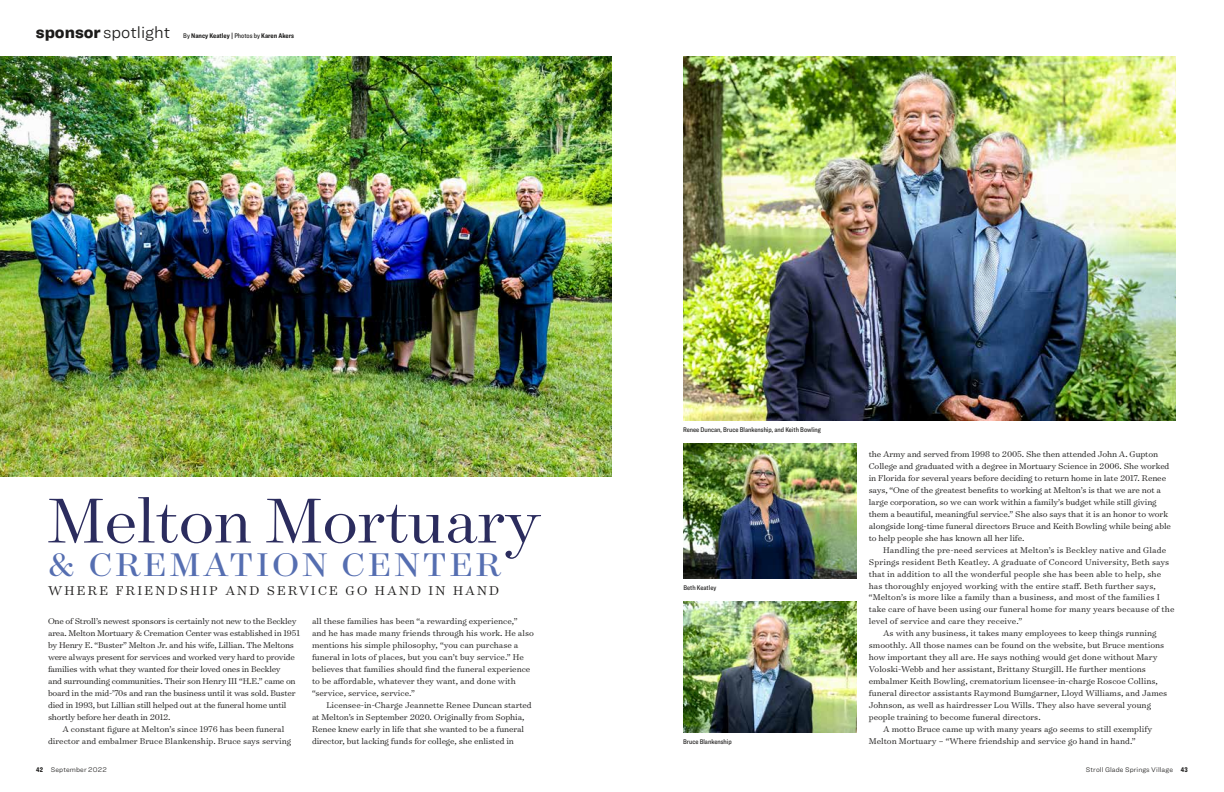
<style>
.page{position:relative;width:1224px;height:792px;background:#fff}
.page>*{position:absolute;margin:0;border:0;box-sizing:border-box;transform-origin:0 0}
.t1{font:300 71.9px "Surveyor Display";color:#2b2c5e}
.t2{font:37.2px "Surveyor Display";letter-spacing:.09em;color:#556eb1}
.t3{font:300 17px "Ringside";color:#1c1b1a}
.t4{font:300 14.4px "Surveyor Text";letter-spacing:.15em;color:#1c1b1a}
.t5{font:300 9.5px/12px "Surveyor Text";letter-spacing:-.01em;color:#1c1b1a}
.t6{font:300 9.5px "Surveyor Text";letter-spacing:.01em;color:#1c1b1a}
.t7{font:500 7px "Ringside Condensed";color:#1c1b1a}
.t8{font:300 7px "Ringside";letter-spacing:.015em;color:#1c1b1a}
.t9{font:700 7px "Ringside Condensed";color:#1c1b1a}
.s1{font-weight:900}
.s2{font-weight:500}
.s3{font-family:"Ringside Compressed";font-weight:900}
</style>
<div class="page">
<img style="left:683px;top:602px;width:174px;height:131px">
<img style="left:683px;top:444px;width:174px;height:135px">
<img style="left:683px;top:57px;width:493px;height:364px">
<img style="left:0;top:57px;width:612px;height:419px">
<h3 class="t3" style="left:36px;top:20px;width:136px"><span class="s1">sponsor</span>spotlight</h3>
<p class="t9" style="left:183px;top:30px;width:112px"><span class="s2">By</span> Nancy Keatley | <span class="s2">Photos by</span> Karen Akers</p>
<h1 class="t1" style="left:48px;top:478px;width:493px">Melton Mortuary</h1>
<h2 class="t2" style="left:48px;top:543px;width:454px">&amp; CREMATION CENTER</h2>
<h3 class="t4" style="left:48px;top:582px;width:453px">WHERE FRIENDSHIP AND SERVICE GO HAND IN HAND</h3>
<p class="t5" style="left:48px;top:614px;width:250px">One of Stroll’s newest sponsors is certainly not new to the Beckley</p>
<p class="t5" style="left:48px;top:626px;width:254px">area. Melton Mortuary &amp; Cremation Center was established in 1951</p>
<p class="t5" style="left:48px;top:638px;width:248px">by Henry E. “Buster” Melton Jr. and his wife, Lillian. The Meltons</p>
<p class="t5" style="left:48px;top:650px;width:248px">were always present for services and worked very hard to provide</p>
<p class="t5" style="left:48px;top:662px;width:234px">families with what they wanted for their loved ones in Beckley</p>
<p class="t5" style="left:48px;top:674px;width:249px">and surrounding communities. Their son Henry III “H.E.” came on</p>
<p class="t5" style="left:48px;top:686px;width:249px">board in the mid-’70s and ran the business until it was sold. Buster</p>
<p class="t5" style="left:48px;top:698px;width:240px">died in 1993, but Lillian still helped out at the funeral home until</p>
<p class="t5" style="left:48px;top:710px;width:124px">shortly before her death in 2012.</p>
<p class="t5" style="left:62px;top:722px;width:224px">A constant figure at Melton’s since 1976 has been funeral</p>
<p class="t5" style="left:48px;top:734px;width:245px">director and embalmer Bruce Blankenship. Bruce says serving</p>
<p class="t5" style="left:312px;top:615px;width:223px">all these families has been “a rewarding experience,” and he has made many friends through his work. He also mentions his simple philosophy, “you can purchase a funeral in lots of places, but you can’t buy service.” He believes that families should find the funeral experience to be affordable, whatever they want, and done with “service, service, service.”</p>
<p class="t5" style="left:312px;top:699px;width:221px;text-indent:14px">Licensee-in-Charge Jeannette Renee Duncan started at Melton’s in September 2020. Originally from Sophia, Renee knew early in life that she wanted to be a funeral director, but lacking funds for college, she enlisted in</p>
<p class="t7" style="left:683px;top:425px;width:139px">Renee Duncan, Bruce Blankenship, and Keith Bowling</p>
<p class="t7" style="left:683px;top:583px;width:34px">Beth Keatley</p>
<p class="t7" style="left:683px;top:737px;width:50px">Bruce Blankenship</p>
<p class="t5" style="left:869px;top:447px;width:304px">the Army and served from 1998 to 2005. She then attended John A. Gupton College and graduated with a degree in Mortuary Science in 2006. She worked in Florida for several years before deciding to return home in late 2017. Renee says, “One of the greatest benefits to working at Melton’s is that we are not a large corporation, so we can work within a family’s budget while still giving them a beautiful, meaningful service.” She also says that it is an honor to work alongside long-time funeral directors Bruce and Keith Bowling while being able to help people she has known all her life.</p>
<p class="t6" style="left:883px;top:544px;width:285px">Handling the pre-need services at Melton’s is Beckley native and Glade</p>
<p class="t6" style="left:869px;top:556px;width:302px">Springs resident Beth Keatley. A graduate of Concord University, Beth says</p>
<p class="t6" style="left:869px;top:568px;width:294px">that in addition to all the wonderful people she has been able to help, she</p>
<p class="t6" style="left:869px;top:580px;width:289px">has thoroughly enjoyed working with the entire staff. Beth further says,</p>
<p class="t6" style="left:869px;top:592px;width:293px">“Melton’s is more like a family than a business, and most of the families I</p>
<p class="t6" style="left:869px;top:604px;width:307px">take care of have been using our funeral home for many years because of the</p>
<p class="t6" style="left:869px;top:616px;width:155px">level of service and care they receive.”</p>
<p class="t5" style="left:883px;top:627px;width:275px">As with any business, it takes many employees to keep things running</p>
<p class="t5" style="left:869px;top:639px;width:297px">smoothly. All those names can be found on the website, but Bruce mentions</p>
<p class="t5" style="left:869px;top:651px;width:290px">how important they all are. He says nothing would get done without Mary</p>
<p class="t5" style="left:869px;top:663px;width:279px">Voloski-Webb and her assistant, Brittany Sturgill. He further mentions</p>
<p class="t5" style="left:869px;top:675px;width:291px">embalmer Keith Bowling, crematorium licensee-in-charge Roscoe Collins,</p>
<p class="t5" style="left:869px;top:687px;width:300px">funeral director assistants Raymond Bumgarner, Lloyd Williams, and James</p>
<p class="t5" style="left:869px;top:699px;width:284px">Johnson, as well as hairdresser Lou Wills. They also have several young</p>
<p class="t5" style="left:869px;top:711px;width:173px">people training to become funeral directors.</p>
<p class="t5" style="left:883px;top:723px;width:271px">A motto Bruce came up with many years ago seems to still exemplify</p>
<p class="t5" style="left:869px;top:735px;width:268px">Melton Mortuary – “Where friendship and service go hand in hand.”</p>
<p class="t8" style="left:36px;top:764px;width:72px"><span class="s3">42</span> September 2022</p>
<p class="t8" style="left:1086px;top:764px;width:104px">Stroll Glade Springs Village <span class="s3">43</span></p>
</div>
